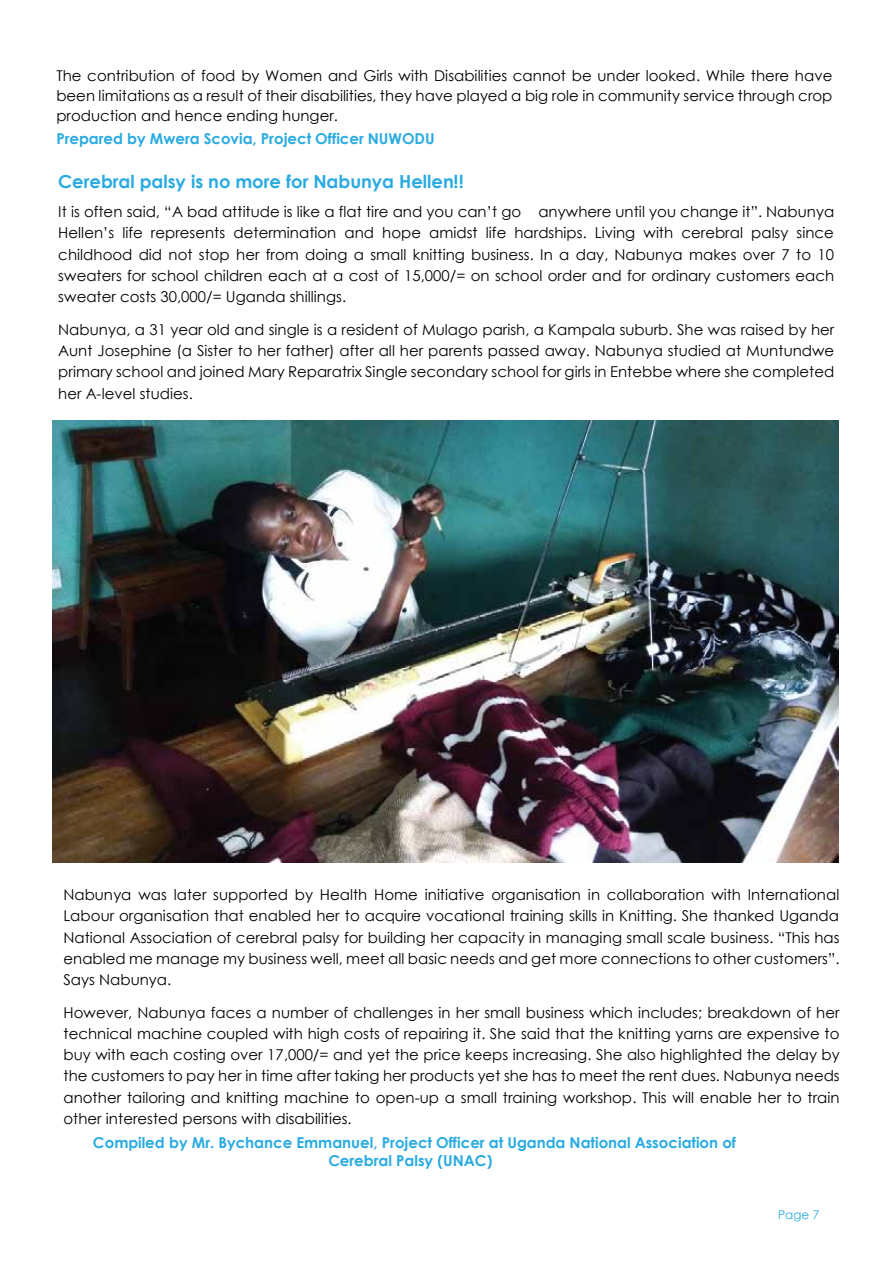
<style>
.page{position:relative;width:893px;height:1263px;background:#fff}
.page>*{position:absolute;margin:0;border:0;box-sizing:border-box;transform-origin:0 0}
.t1{font:700 18px "Century Gothic";color:#29abe2}
.t2{font:15px/21.1px "Century Gothic";letter-spacing:.005em;color:#010101;text-align:justify}
.t3{font:700 15px/18px "Century Gothic";color:#29abe2;text-align:center}
.t4{font:12px "Century Gothic";color:#29abe2}
</style>
<div class="page">
<img style="left:53px;top:420px;width:786px;height:442px">
<p class="t2" style="left:56px;top:66px;width:778px;line-height:19.6px">The contribution of food by Women and Girls with Disabilities cannot be under looked. While there have been limitations as a result of their disabilities, they have played a big role in community service through crop production and hence ending hunger.</p>
<p class="t3" style="left:56px;top:129px;width:380px">Prepared by Mwera Scovia, Project Officer NUWODU</p>
<p class="t1" style="left:58px;top:168px;width:407px">Cerebral palsy is no more for Nabunya Hellen!!</p>
<p class="t2" style="left:58px;top:201px;width:777px">It is often said, “A bad attitude is like a flat tire and you can’t go anywhere until you change it”. Nabunya Hellen’s life represents determination and hope amidst life hardships. Living with cerebral palsy since childhood did not stop her from doing a small knitting business. In a day, Nabunya makes over 7 to 10 sweaters for school children each at a cost of 15,000/= on school order and for ordinary customers each sweater costs 30,000/= Uganda shillings.</p>
<p class="t2" style="left:58px;top:319px;width:778px">Nabunya, a 31 year old and single is a resident of Mulago parish, a Kampala suburb. She was raised by her Aunt Josephine (a Sister to her father) after all her parents passed away. Nabunya studied at Muntundwe primary school and joined Mary Reparatrix Single secondary school for girls in Entebbe where she completed her A-level studies.</p>
<p class="t2" style="left:63px;top:884px;width:778px">Nabunya was later supported by Health Home initiative organisation in collaboration with International Labour organisation that enabled her to acquire vocational training skills in Knitting. She thanked Uganda National Association of cerebral palsy for building her capacity in managing small scale business. “This has enabled me manage my business well, meet all basic needs and get more connections to other customers”.<br>Says Nabunya.</p>
<p class="t2" style="left:63px;top:1002px;width:778px">However, Nabunya faces a number of challenges in her small business which includes; breakdown of her technical machine coupled with high costs of repairing it. She said that the knitting yarns are expensive to buy with each costing over 17,000/= and yet the price keeps increasing. She also highlighted the delay by the customers to pay her in time after taking her products yet she has to meet the rent dues. Nabunya needs another tailoring and knitting machine to open-up a small training workshop. This will enable her to train other interested persons with disabilities.</p>
<p class="t3" style="left:93px;top:1133px;width:645px">Compiled by Mr. Bychance Emmanuel, Project Officer at Uganda National Association of<br>Cerebral Palsy (UNAC)</p>
<p class="t4" style="left:778px;top:1206px;width:43px">Page 7</p>
</div>
